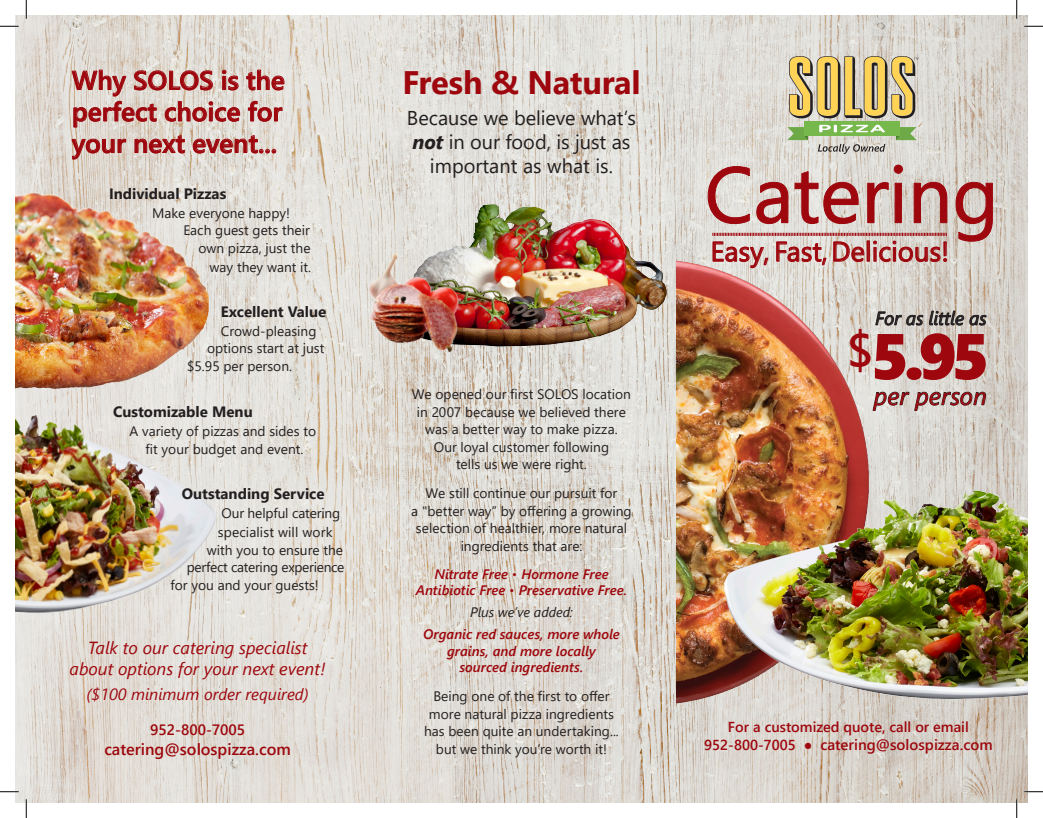
<style>
.page{position:relative;width:1043px;height:818px;background:#fff}
.page>*{position:absolute;margin:0;border:0;box-sizing:border-box;transform-origin:0 0}
.t1{font:78.75px "Segoe UI";color:#9d070d}
.t2{font:64.5px "Segoe UI Black";color:#9d070d}
.t3{font:700 32.5px "Segoe UI";letter-spacing:-.01em;color:#9d070d}
.t4{font:27.5px "Segoe UI";color:#9d070d}
.t5{font:600 26.25px/31.5px "Segoe UI";color:#9d070d;text-align:justify}
.t6{font:italic 24.5px "Segoe UI";letter-spacing:.01em;color:#9d070d}
.t7{font:20px/24px "Segoe UI";color:#231f20;text-align:center}
.t8{font:italic 18.62px "Segoe UI";color:#231f20}
.t9{font:italic 17.5px/21px "Segoe UI";color:#9d070d;text-align:center}
.t10{font:italic 16.25px "Segoe UI";color:#9d070d}
.t11{font:600 16.25px "Segoe UI";color:#9d070d}
.t12{font:700 15px "Segoe UI";color:#231f20}
.t13{font:600 15px "Segoe UI";color:#9d070d}
.t14{font:600 14.5px "Segoe UI";color:#9d070d}
.t15{font:13.75px/17.5px "Segoe UI";color:#231f20;text-align:center}
.t16{font:italic 600 13.75px/16.5px "Segoe UI";color:#9d070d;text-align:center}
.t17{font:13.75px "Segoe UI";letter-spacing:-.02em;color:#231f20}
.t18{font:italic 13.75px "Segoe UI";letter-spacing:-.005em;color:#231f20}
.s1{font-weight:700;font-style:italic}
.s2{font-weight:400;font-style:normal}
.s3{font-size:14.5px}
.s4{font-weight:300;font-size:14.5px}
</style>
<div class="page">
<img style="left:15px;top:15px;width:1013px;height:787px">
<img style="left:677px;top:258px;width:201px;height:462px">
<svg style="left:875px;top:312px;width:48px;height:13px"></svg>
<svg style="left:929px;top:311px;width:34px;height:14px"></svg>
<svg style="left:969px;top:315px;width:17px;height:10px"></svg>
<svg style="left:873px;top:392px;width:112px;height:18px;background:#a9a6a2"></svg>
<svg style="left:896px;top:127px;width:20px;height:13px"></svg>
<svg style="left:787px;top:127px;width:21px;height:13px"></svg>
<div style="left:804px;top:121px;width:95px;height:15px;background:#77b84d"></div>
<svg style="left:819px;top:125px;width:66px;height:7px"></svg>
<svg style="left:789px;top:56px;width:129px;height:62px;background:#c2ad72"></svg>
<svg style="left:817px;top:144px;width:68px;height:10px"></svg>
<img style="left:709px;top:459px;width:319px;height:245px">
<img style="left:406px;top:203px;width:284px;height:173px">
<img style="left:339px;top:246px;width:133px;height:117px">
<svg style="left:247px;top:70px;width:37px;height:20px"></svg>
<svg style="left:72px;top:70px;width:168px;height:57px;background:#d3b3ad"></svg>
<svg style="left:248px;top:101px;width:34px;height:20px"></svg>
<svg style="left:72px;top:139px;width:54px;height:20px"></svg>
<svg style="left:135px;top:135px;width:49px;height:18px"></svg>
<svg style="left:193px;top:135px;width:83px;height:18px"></svg>
<img style="left:15px;top:181px;width:203px;height:208px">
<img style="left:15px;top:405px;width:221px;height:215px">
<svg style="left:708px;top:166px;width:41px;height:58px;background:#dbccc7"></svg>
<svg style="left:756px;top:182px;width:32px;height:42px"></svg>
<svg style="left:795px;top:171px;width:63px;height:53px;background:#d6c3be"></svg>
<svg style="left:867px;top:182px;width:21px;height:41px"></svg>
<svg style="left:894px;top:165px;width:8px;height:58px"></svg>
<svg style="left:914px;top:182px;width:33px;height:41px"></svg>
<svg style="left:955px;top:182px;width:37px;height:59px;background:#ceb6b0"></svg>
<svg style="left:712px;top:233px;width:235px;height:35px;background:#cfaea9"></svg>
<svg style="left:0;top:25px;width:19px;height:2px"></svg>
<svg style="left:1024px;top:25px;width:18px;height:2px"></svg>
<svg style="left:0;top:790px;width:19px;height:2px"></svg>
<svg style="left:1024px;top:790px;width:18px;height:2px"></svg>
<svg style="left:25px;top:0;width:2px;height:19px"></svg>
<svg style="left:25px;top:799px;width:2px;height:19px"></svg>
<svg style="left:1015px;top:0;width:2px;height:19px"></svg>
<svg style="left:1015px;top:799px;width:2px;height:19px"></svg>
<p class="t5" style="left:72px;top:62px;width:214px">Why SOLOS is the perfect choice for your next event...</p>
<p class="t12" style="left:109px;top:180px;width:119px">Individual Pizzas</p>
<p class="t15" style="left:152px;top:203px;width:139px">Make everyone happy!</p>
<p class="t15" style="left:183px;top:220px;width:128px">Each guest gets their</p>
<p class="t15" style="left:198px;top:238px;width:114px">own pizza, just the</p>
<p class="t15" style="left:210px;top:257px;width:103px">way they want it.</p>
<p class="t12" style="left:221px;top:297px;width:107px">Excellent Value</p>
<p class="t15" style="left:221px;top:320px;width:97px">Crowd-pleasing</p>
<p class="t15" style="left:207px;top:338px;width:119px">options start at just</p>
<p class="t15" style="left:187px;top:355px;width:106px">$5.95 per person.</p>
<p class="t12" style="left:113px;top:397px;width:141px">Customizable Menu</p>
<p class="t15" style="left:129px;top:420px;width:188px;line-height:18.8px">A variety of pizzas and sides to fit your budget and event.</p>
<p class="t12" style="left:182px;top:480px;width:144px">Outstanding Service</p>
<p class="t15" style="left:218px;top:502px;width:124px;line-height:18.8px;text-align:left">Our helpful catering specialist will work</p>
<p class="t15" style="left:207px;top:539px;width:138px">with you to ensure the</p>
<p class="t17" style="left:187px;top:554px;width:159px">perfect catering experience</p>
<p class="t15" style="left:171px;top:574px;width:150px">for you and your guests!</p>
<p class="t9" style="left:70px;top:635px;width:257px">Talk to our catering specialist about options for your next event!</p>
<p class="t10" style="left:87px;top:681px;width:223px">($100 minimum order required)</p>
<p class="t13" style="left:150px;top:715px;width:97px">952-800-7005</p>
<p class="t11" style="left:104px;top:733px;width:188px">catering@solospizza.com</p>
<p class="t3" style="left:402px;top:52px;width:240px">Fresh &amp; Natural</p>
<p class="t7" style="left:407px;top:104px;width:231px">Because we believe what’s <span class="s1">not</span> in our food, is just as important as what is.</p>
<p class="t15" style="left:412px;top:384px;width:220px">We opened our first SOLOS location in 2007 because we believed there was a better way to make pizza.<br>Our loyal customer following<br>tells us we were right.</p>
<p class="t15" style="left:411px;top:483px;width:222px">We still continue our pursuit for<br>a "better way” by offering a growing selection of healthier, more natural ingredients that are:</p>
<p class="t16" style="left:416px;top:564px;width:213px">Nitrate Free <span class="s2">٠</span> Hormone Free<br>Antibiotic Free <span class="s2">٠</span> Preservative Free.</p>
<p class="t18" style="left:470px;top:601px;width:104px">Plus we’ve added:</p>
<p class="t16" style="left:423px;top:625px;width:198px">Organic red sauces, more whole grains, and more locally sourced ingredients.</p>
<p class="t15" style="left:424px;top:686px;width:196px">Being one of the first to offer more natural pizza ingredients has been quite an undertaking... but we think you’re worth it!</p>
<p class="t1" style="left:704px;top:120px;width:296px">Catering</p>
<p class="t4" style="left:710px;top:225px;width:240px">Easy, Fast,Delicious!</p>
<p class="t8" style="left:875px;top:303px;width:113px">For as little as</p>
<p class="t2" style="left:846px;top:309px;width:145px"><sup>$</sup>5.95</p>
<p class="t6" style="left:873px;top:376px;width:115px">per person</p>
<p class="t14" style="left:728px;top:712px;width:242px">For a customized quote, call or email</p>
<p class="t13" style="left:704px;top:731px;width:290px"><span class="s3">952-800-7005</span> <span class="s4">●</span> catering@solospizza.com</p>
</div>
